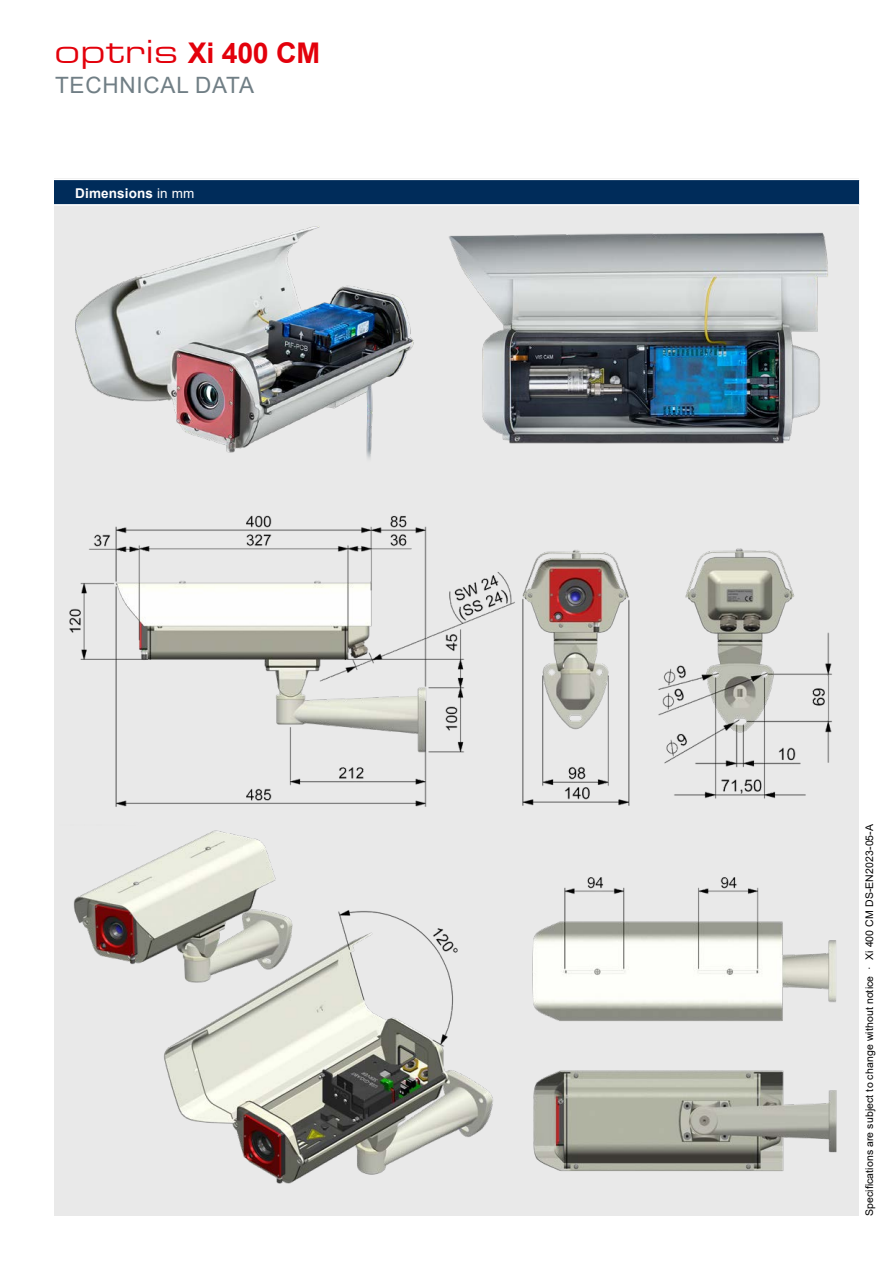
<style>
.page{position:relative;width:893px;height:1263px;background:#fff}
.page>*{position:absolute;margin:0;border:0;box-sizing:border-box;transform-origin:0 0}
.t1{font:700 28.5px "Arial";letter-spacing:-.01em;color:#e3000b}
.t2{font:22.5px "Arial";letter-spacing:.035em;color:#707e85}
.t3{font:700 13.5px "Arial";letter-spacing:.01em;color:#fff}
.t4{font:10.5px "Arial";letter-spacing:.01em;color:#000}
.s1{font-family:"Eurostile Ex Two Normal";font-weight:400;font-size:31.5px}
.s2{font-weight:400}
</style>
<div class="page">
<div style="left:54px;top:179px;width:805px;height:1037px;background:#e9e9e9"></div>
<div style="left:54px;top:179px;width:806px;height:26px;background:#002c5a"></div>
<hr style="left:54px;top:179px;width:806px;height:1px;background:#fff">
<svg style="left:859px;top:180px;width:1px;height:24px"></svg>
<hr style="left:54px;top:204px;width:806px;height:2px;background:#fff">
<img style="left:533px;top:1070px;width:304px;height:101px">
<img style="left:532px;top:877px;width:305px;height:144px">
<img style="left:164px;top:910px;width:329px;height:274px">
<img style="left:73px;top:834px;width:244px;height:174px">
<img style="left:658px;top:548px;width:174px;height:251px">
<img style="left:530px;top:550px;width:100px;height:256px">
<img style="left:69px;top:515px;width:461px;height:319px">
<img style="left:449px;top:232px;width:379px;height:212px">
<img style="left:75px;top:226px;width:339px;height:233px">
<h1 class="t1" style="left:55px;top:32px;width:267px"><span class="s1">optris</span> Xi 400 CM</h1>
<h2 class="t2" style="left:55px;top:69px;width:201px">TECHNICAL DATA</h2>
<p class="t3" style="left:75px;top:183px;width:121px">Dimensions <span class="s2">in mm</span></p>
<p class="t4" style="left:862px;top:1216px;width:394px;rotate:-90deg">Specifications are subject to change without notice · Xi 400 CM DS-EN2023-05-A</p>
</div>
